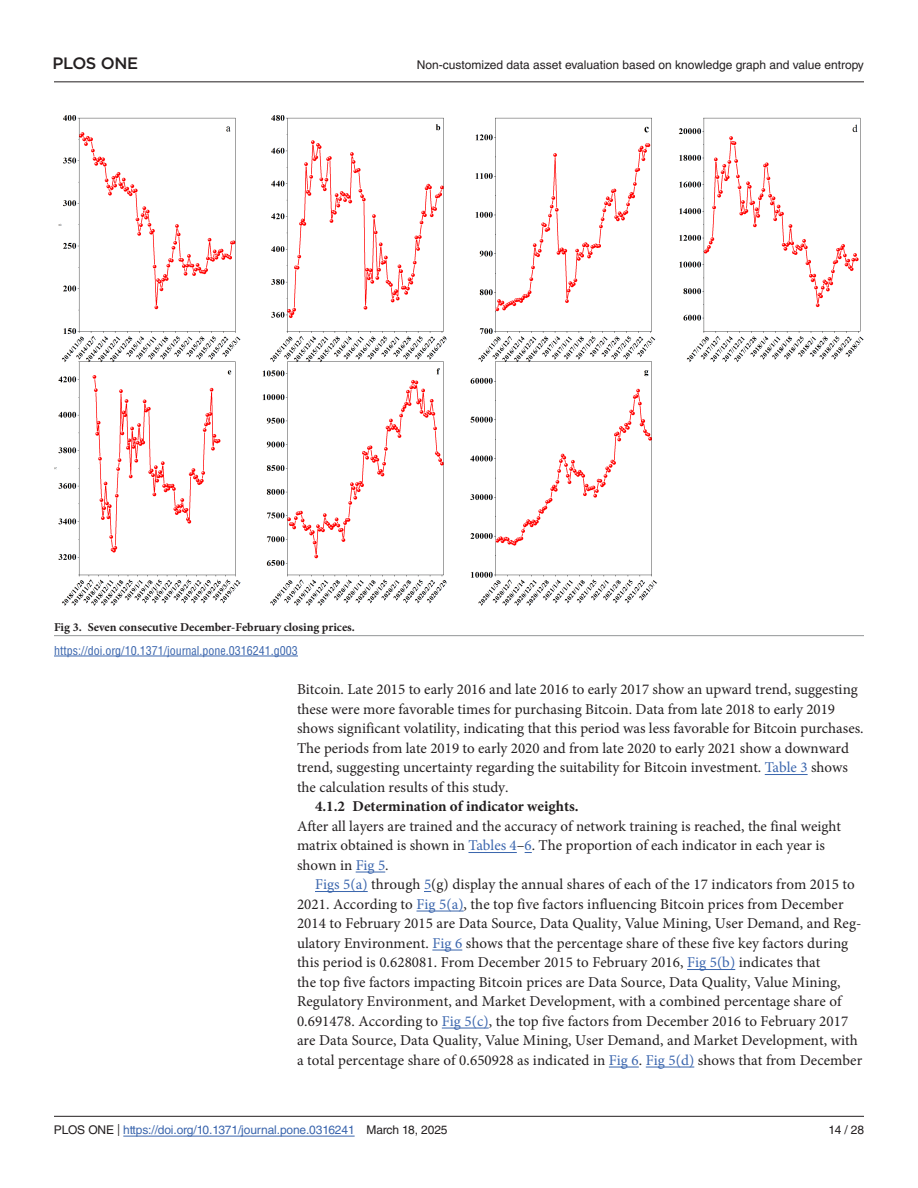
<style>
.page{position:relative;width:918px;height:1188px;background:#fff}
.page>*{position:absolute;margin:0;border:0;box-sizing:border-box;transform-origin:0 0}
.t1{font:500 16.5px "Gotham";letter-spacing:-.02em;color:#231f20}
.TextInd{font:15px/19.5px "Minion Pro";letter-spacing:.005em;color:#231f20}
.Text{font:15px/19.5px "Minion Pro";color:#231f20}
.HeadC{font:700 15px "Minion Pro";color:#231f20}
.t2{font:12px "Helvetica LT Std";color:#231f20}
.t3{font:12px "Helvetica LT Std";letter-spacing:-.01em;color:#3a65ad}
.FigCapt{font:700 12px "Minion Pro";color:#231f20}
.Fig_Soruce{font:condensed 12px "Helvetica LT Std";color:#3a65ad}
.s1{color:#3a65ad}
.s2{color:#231f20}
.s3{font-family:"Minion Pro";color:#231f20}
</style>
<div class="page">
<hr style="left:54px;top:1116px;width:810px;height:1px;background:#231f20">
<hr style="left:123px;top:1136px;width:232px;height:1px;background:#3a65ad">
<hr style="left:54px;top:81px;width:810px;height:1px;background:#231f20">
<hr style="left:765px;top:774px;width:43px;height:1px;background:#3a65ad">
<hr style="left:468px;top:852px;width:49px;height:1px;background:#3a65ad">
<svg style="left:356px;top:872px;width:29px;height:1px"></svg>
<hr style="left:315px;top:891px;width:53px;height:1px;background:#3a65ad">
<hr style="left:417px;top:911px;width:47px;height:1px;background:#3a65ad">
<hr style="left:432px;top:950px;width:30px;height:1px;background:#3a65ad">
<hr style="left:687px;top:969px;width:48px;height:1px;background:#3a65ad">
<hr style="left:442px;top:1028px;width:47px;height:1px;background:#3a65ad">
<hr style="left:609px;top:1067px;width:30px;height:1px;background:#3a65ad">
<hr style="left:646px;top:1067px;width:48px;height:1px;background:#3a65ad">
<img style="left:54px;top:116px;width:810px;height:489px">
<hr style="left:54px;top:635px;width:810px;height:1px;background:#939698">
<hr style="left:54px;top:656px;width:244px;height:1px;background:#3a65ad">
<p class="t1" style="left:52px;top:54px;width:87px">PLOS ONE</p>
<p class="t2" style="left:417px;top:58px;width:449px">Non-customized data asset evaluation based on knowledge graph and value entropy</p>
<p class="FigCapt" style="left:54px;top:618px;width:302px">Fig 3. Seven consecutive December-February closing prices.</p>
<p class="Fig_Soruce" style="left:54px;top:643px;width:245px">https://doi.org/10.1371/journal.pone.0316241.g003</p>
<p class="TextInd" style="left:297px;top:680px;width:568px">Bitcoin. Late 2015 to early 2016 and late 2016 to early 2017 show an upward trend, suggesting these were more favorable times for purchasing Bitcoin. Data from late 2018 to early 2019 shows significant volatility, indicating that this period was less favorable for Bitcoin purchases.<br>The periods from late 2019 to early 2020 and from late 2020 to early 2021 show a downward trend, suggesting uncertainty regarding the suitability for Bitcoin investment. <span class="s1">Table 3</span> shows the calculation results of this study.</p>
<p class="HeadC" style="left:315px;top:796px;width:265px">4.1.2 Determination of indicator weights.</p>
<p class="Text" style="left:297px;top:816px;width:546px">After all layers are trained and the accuracy of network training is reached, the final weight matrix obtained is shown in <span class="s1">Tables 4</span>–<span class="s1">6</span>. The proportion of each indicator in each year is shown in <span class="s1">Fig 5</span>.</p>
<p class="TextInd" style="left:297px;top:875px;width:567px;text-indent:18px"><span class="s1">Figs 5(a)</span> through <span class="s1">5</span>(g) display the annual shares of each of the 17 indicators from 2015 to 2021. According to <span class="s1">Fig 5(a)</span>, the top five factors influencing Bitcoin prices from December 2014 to February 2015 are Data Source, Data Quality, Value Mining, User Demand, and Reg&shy;ulatory Environment. <span class="s1">Fig 6</span> shows that the percentage share of these five key factors during this period is 0.628081. From December 2015 to February 2016, <span class="s1">Fig 5(b)</span> indicates that<br>the top five factors impacting Bitcoin prices are Data Source, Data Quality, Value Mining, Regulatory Environment, and Market Development, with a combined percentage share of 0.691478. According to <span class="s1">Fig 5(c)</span>, the top five factors from December 2016 to February 2017 are Data Source, Data Quality, Value Mining, User Demand, and Market Development, with a total percentage share of 0.650928 as indicated in <span class="s1">Fig 6</span>. <span class="s1">Fig 5(d)</span> shows that from December</p>
<p class="t3" style="left:54px;top:1123px;width:395px"><span class="s2">PLOS ONE</span> <span class="s3">|</span> https://doi.org/10.1371/journal.pone.0316241 <span class="s2">March 18, 2025</span></p>
<p class="t2" style="left:829px;top:1123px;width:37px">14 / 28</p>
</div>
